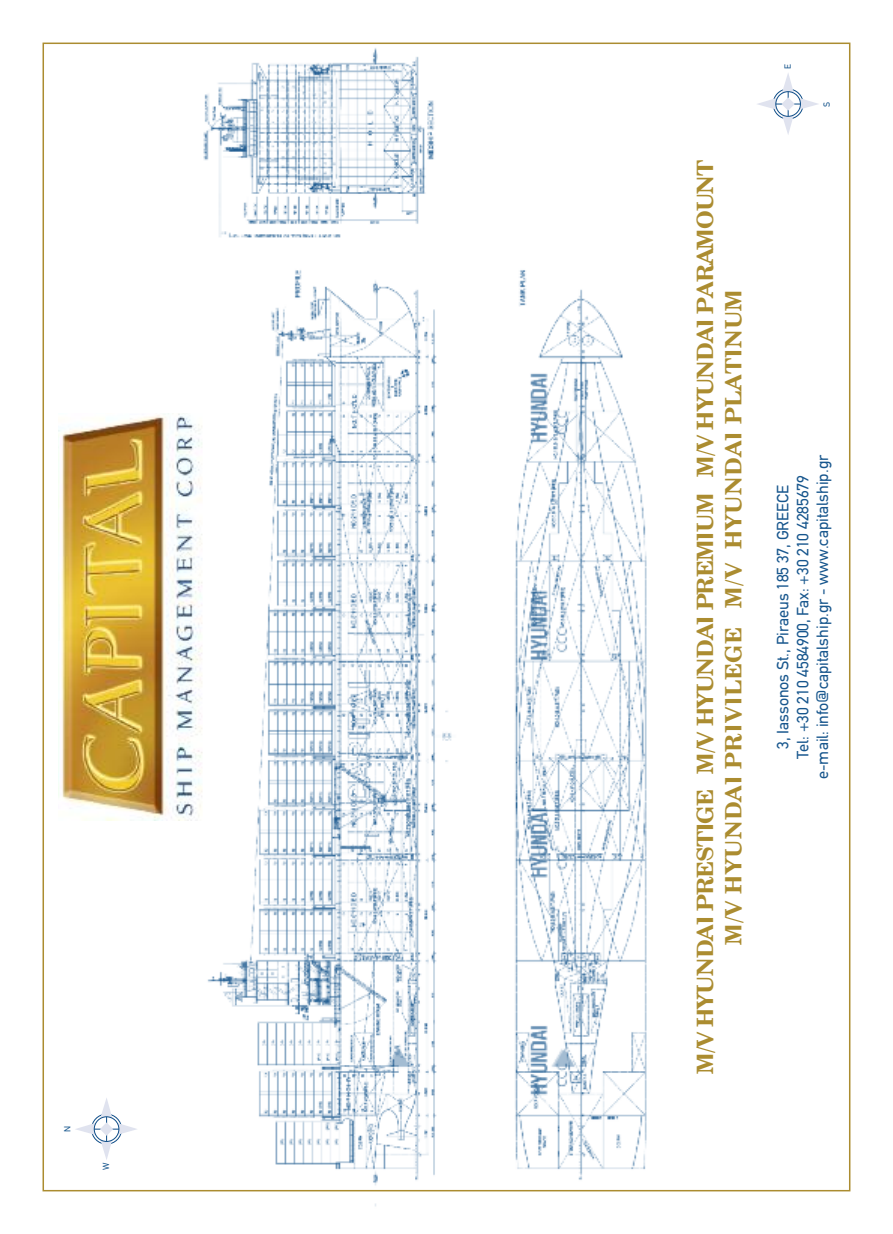
<style>
.page{position:relative;width:893px;height:1234px;background:#fff}
.page>*{position:absolute;margin:0;border:0;box-sizing:border-box;transform-origin:0 0}
.t1{font:700 22.5px/28.5px "CF Sophia";letter-spacing:-.05em;color:#ab8c30;text-align:center}
.t2{font:16.5px/19.8px "PF Din Text";color:#17568d;text-align:center}
.t3{font:9px "PF Din Text";color:#17568d}
</style>
<div class="page">
<img style="left:151px;top:42px;width:523px;height:1165px">
<svg style="left:757px;top:73px;width:61px;height:62px"></svg>
<svg style="left:75px;top:1098px;width:62px;height:62px"></svg>
<img style="left:58px;top:413px;width:145px;height:407px">
<p class="t3" style="left:62px;top:1132px;width:8px;rotate:-90deg">N</p>
<p class="t3" style="left:101px;top:1170px;width:9px;rotate:-90deg">W</p>
<h1 class="t1" style="left:690px;top:1074px;width:915px;rotate:-90deg">M/V HYUNDAI PRESTIGE M/V HYUNDAI PREMIUM M/V HYUNDAI PARAMOUNT<br>M/V HYUNDAI PRIVILEGE M/V HYUNDAI PLATINUM</h1>
<p class="t3" style="left:782px;top:68px;width:6px;rotate:-90deg">E</p>
<p class="t3" style="left:821px;top:106px;width:7px;rotate:-90deg">S</p>
<p class="t2" style="left:773px;top:779px;width:326px;rotate:-90deg">3, Iassonos St., Piraeus 185 37, GREECE<br>Tel: +30 210 4584900, Fax: +30 210 4285679 e-mail: info@capitalship.gr - www.capitalship.gr</p>
</div>
